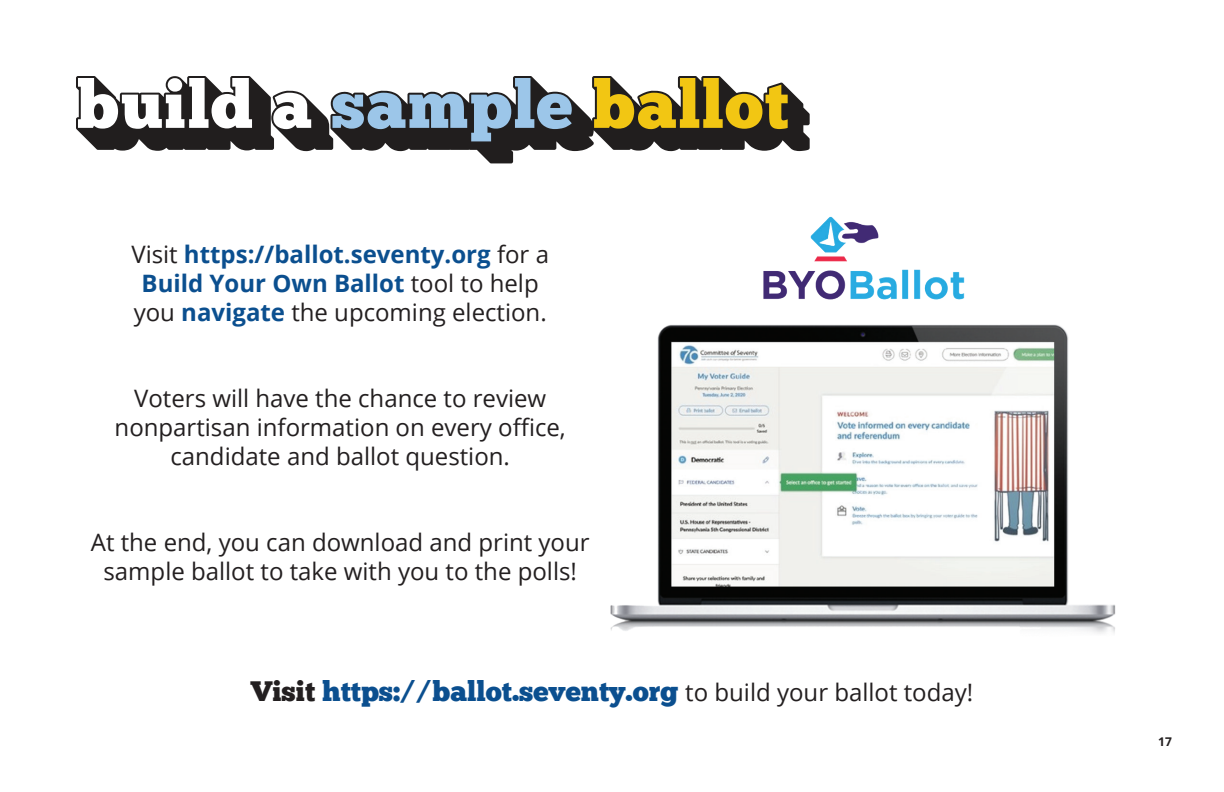
<style>
.page{position:relative;width:1224px;height:792px;background:#fff}
.page>*{position:absolute;margin:0;border:0;box-sizing:border-box;transform-origin:0 0}
.t1{font:28px "Chunk Five Ex";color:#0b4f8f}
.t2{font:24px/28.8px "Open Sans";color:#231f20;text-align:center}
.t3{font:700 24px/28.8px "Open Sans";color:#0b4f8f;text-align:center}
.t4{font:700 12px "Open Sans";color:#231f20}
.s1{font-weight:400;color:#231f20}
.s2{color:#231f20}
.s3{font-family:"Open Sans";font-size:24px;color:#231f20}
</style>
<div class="page">
<svg style="left:399px;top:76px;width:411px;height:87px"></svg>
<svg style="left:76px;top:76px;width:496px;height:75px"></svg>
<svg style="left:594px;top:78px;width:194px;height:51px"></svg>
<img style="left:610px;top:324px;width:506px;height:310px">
<img style="left:763px;top:216px;width:202px;height:84px">
<p class="t3" style="left:131px;top:239px;width:419px"><span class="s1">Visit</span> https://ballot.seventy.org <span class="s1">for a<br></span>Build Your Own Ballot <span class="s1">tool to help you</span> navigate <span class="s1">the upcoming election.</span></p>
<p class="t2" style="left:115px;top:383px;width:453px">Voters will have the chance to review nonpartisan information on every office, candidate and ballot question.</p>
<p class="t2" style="left:91px;top:527px;width:500px">At the end, you can download and print your sample ballot to take with you to the polls!</p>
<p class="t1" style="left:251px;top:670px;width:724px"><span class="s2">Visit</span> https://ballot.seventy.org <span class="s3">to build your ballot today!</span></p>
<p class="t4" style="left:1158px;top:733px;width:15px">17</p>
</div>
